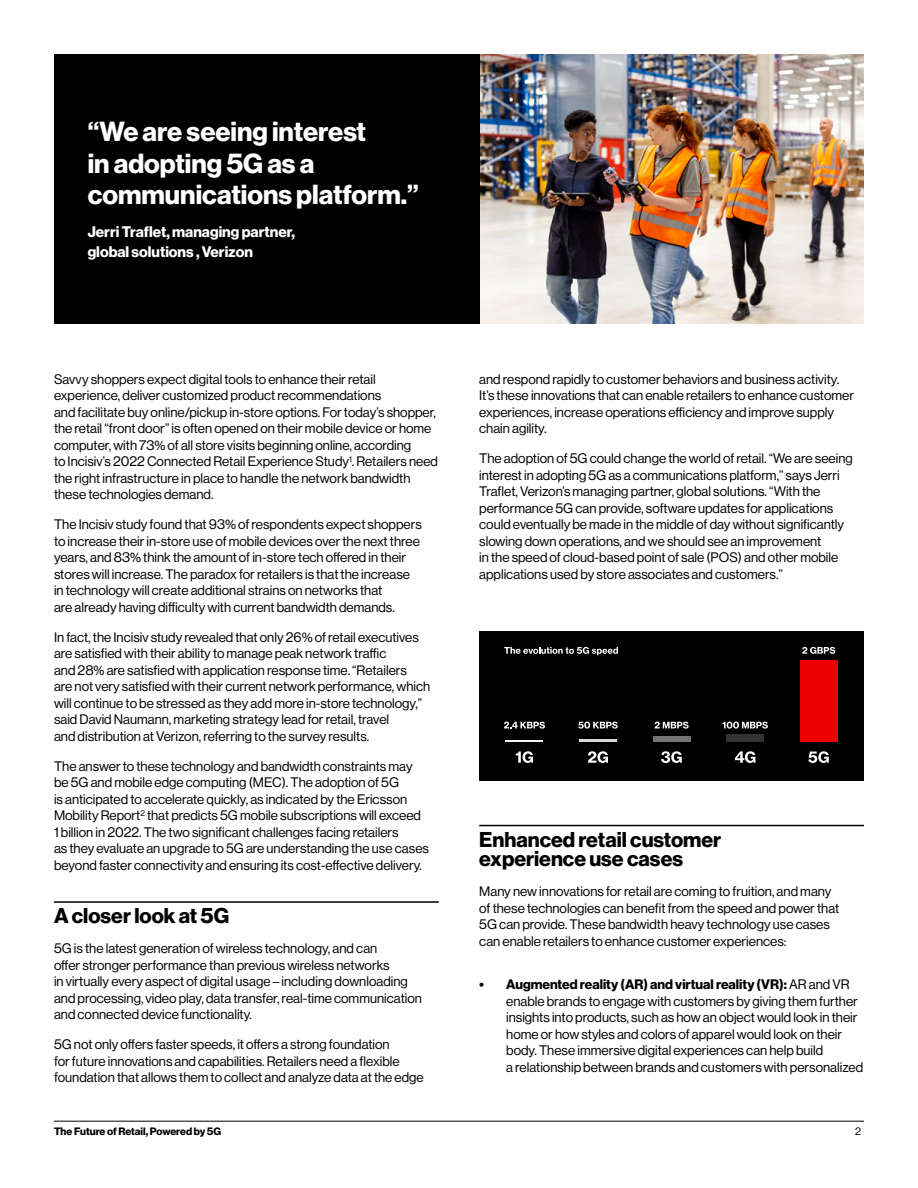
<style>
.page{position:relative;width:918px;height:1188px;background:#fff}
.page>*{position:absolute;margin:0;border:0;box-sizing:border-box;transform-origin:0 0}
.t1{font:700 27px/31.5px "Verizon NHGDS";color:#fff}
.t2{font:700 21px/19.5px "Verizon NHGDS";color:#000}
.t3{font:700 15px/19.5px "Verizon NHGDS";color:#fff}
.t4{font:13.5px/16.5px "Verizon NHGDS";color:#000}
.t5{font:700 10.5px "Verizon NHGDS";color:#000}
.t6{font:10.5px "Verizon NHGDS";color:#000}
.s1{font-weight:700}
</style>
<div class="page">
<hr style="left:54px;top:1121px;width:810px;height:1px;background:#000">
<hr style="left:54px;top:901px;width:385px;height:2px;background:#000">
<hr style="left:479px;top:825px;width:385px;height:1px;background:#000">
<img style="left:479px;top:54px;width:385px;height:270px">
<div style="left:54px;top:54px;width:425px;height:270px;background:#000"></div>
<div style="left:479px;top:631px;width:385px;height:150px;background:#000"></div>
<svg style="left:504px;top:647px;width:114px;height:8px"></svg>
<hr style="left:506px;top:741px;width:37px;height:1px;background:#f5f5f5">
<svg style="left:516px;top:751px;width:17px;height:12px"></svg>
<svg style="left:504px;top:722px;width:41px;height:7px"></svg>
<hr style="left:579px;top:739px;width:38px;height:3px;background:#d9d9d9">
<svg style="left:578px;top:722px;width:40px;height:7px"></svg>
<svg style="left:588px;top:751px;width:20px;height:12px"></svg>
<div style="left:653px;top:736px;width:37px;height:6px;background:#737575"></div>
<svg style="left:655px;top:722px;width:34px;height:7px"></svg>
<svg style="left:661px;top:751px;width:21px;height:12px"></svg>
<div style="left:726px;top:735px;width:38px;height:7px;background:#333"></div>
<svg style="left:722px;top:722px;width:46px;height:7px"></svg>
<svg style="left:735px;top:751px;width:20px;height:12px"></svg>
<div style="left:800px;top:661px;width:38px;height:81px;background:#ed0000"></div>
<svg style="left:802px;top:647px;width:33px;height:7px"></svg>
<svg style="left:808px;top:751px;width:21px;height:12px"></svg>
<h1 class="t1" style="left:88px;top:116px;width:333px">“We are seeing interest<br>in adopting 5G as a communications platform.”</h1>
<p class="t3" style="left:88px;top:222px;width:209px">Jerri Traflet, managing partner, global solutions , Verizon</p>
<p class="t4" style="left:54px;top:371px;width:385px">Savvy shoppers expect digital tools to enhance their retail experience, deliver customized product recommendations<br>and facilitate buy online/pickup in-store options. For today’s shopper, the retail “front door” is often opened on their mobile device or home computer, with 73% of all store visits beginning online, according<br>to Incisiv’s 2022 Connected Retail Experience Study<sup>1</sup>. Retailers need the right infrastructure in place to handle the network bandwidth these technologies demand.</p>
<p class="t4" style="left:54px;top:516px;width:369px">The Incisiv study found that 93% of respondents expect shoppers to increase their in-store use of mobile devices over the next three years, and 83% think the amount of in-store tech offered in their stores will increase. The paradox for retailers is that the increase in technology will create additional strains on networks that<br>are already having difficulty with current bandwidth demands.</p>
<p class="t4" style="left:54px;top:629px;width:378px">In fact, the Incisiv study revealed that only 26% of retail executives are satisfied with their ability to manage peak network traffic<br>and 28% are satisfied with application response time. “Retailers<br>are not very satisfied with their current network performance, which will continue to be stressed as they add more in-store technology,” said David Naumann, marketing strategy lead for retail, travel<br>and distribution at Verizon, referring to the survey results.</p>
<p class="t4" style="left:54px;top:757px;width:376px">The answer to these technology and bandwidth constraints may be 5G and mobile edge computing (MEC). The adoption of 5G<br>is anticipated to accelerate quickly, as indicated by the Ericsson Mobility Report<sup>2</sup> that predicts 5G mobile subscriptions will exceed 1 billion in 2022. The two significant challenges facing retailers<br>as they evaluate an upgrade to 5G are understanding the use cases beyond faster connectivity and ensuring its cost-effective delivery.</p>
<h2 class="t2" style="left:54px;top:905px;width:177px">A closer look at 5G</h2>
<p class="t4" style="left:54px;top:940px;width:369px">5G is the latest generation of wireless technology, and can<br>offer stronger performance than previous wireless networks<br>in virtually every aspect of digital usage – including downloading and processing, video play, data transfer, real-time communication and connected device functionality.</p>
<p class="t4" style="left:54px;top:1036px;width:371px">5G not only offers faster speeds, it offers a strong foundation<br>for future innovations and capabilities. Retailers need a flexible foundation that allows them to collect and analyze data at the edge</p>
<p class="t4" style="left:479px;top:371px;width:376px">and respond rapidly to customer behaviors and business activity.<br>It’s these innovations that can enable retailers to enhance customer experiences, increase operations efficiency and improve supply chain agility.</p>
<p class="t4" style="left:479px;top:450px;width:375px">The adoption of 5G could change the world of retail. “We are seeing interest in adopting 5G as a communications platform,” says Jerri Traflet, Verizon’s managing partner, global solutions. “With the performance 5G can provide, software updates for applications could eventually be made in the middle of day without significantly slowing down operations, and we should see an improvement<br>in the speed of cloud-based point of sale (POS) and other mobile applications used by store associates and customers.”</p>
<h2 class="t2" style="left:479px;top:829px;width:244px">Enhanced retail customer experience use cases</h2>
<p class="t4" style="left:479px;top:883px;width:361px">Many new innovations for retail are coming to fruition, and many of these technologies can benefit from the speed and power that 5G can provide. These bandwidth heavy technology use cases can enable retailers to enhance customer experiences:</p>
<p class="t4" style="left:506px;top:976px;width:358px;text-indent:-27px"><span class="s1">• Augmented reality (AR) and virtual reality (VR):</span> AR and VR enable brands to engage with customers by giving them further insights into products, such as how an object would look in their home or how styles and colors of apparel would look on their body. These immersive digital experiences can help build<br>a relationship between brands and customers with personalized</p>
<p class="t5" style="left:54px;top:1125px;width:169px">The Future of Retail, Powered by 5G</p>
<p class="t6" style="left:855px;top:1125px;width:8px">2</p>
</div>
